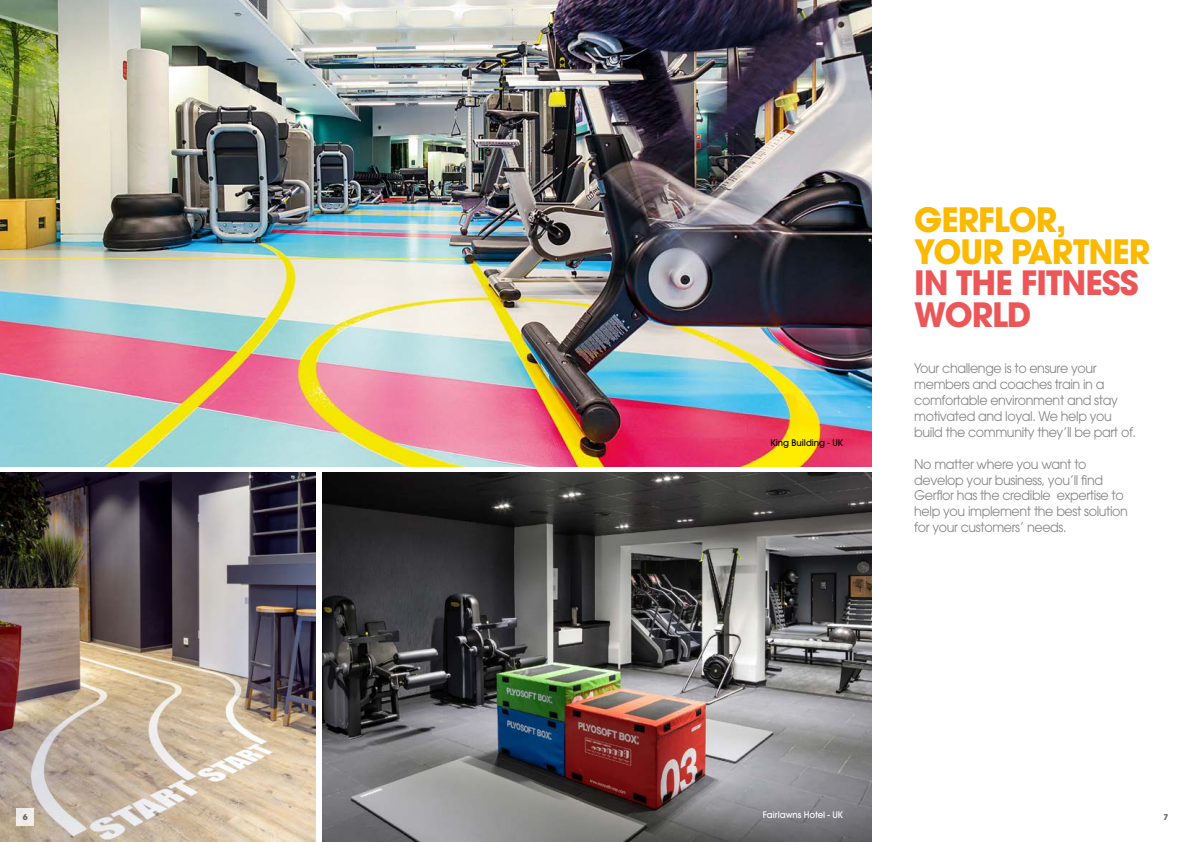
<style>
.page{position:relative;width:1191px;height:842px;background:#fff}
.page>*{position:absolute;margin:0;border:0;box-sizing:border-box;transform-origin:0 0}
.t1{font:700 33.3px/31.7px "Avant Garde";letter-spacing:-.03em;color:#fbb900}
.t2{font:700 33.3px/31.7px "Avant Garde";letter-spacing:-.03em;color:#eb5759}
.t3{font:13.2px/15.9px "Avant Garde";letter-spacing:-.03em;color:#868786;scale:.96 1}
.t4{font:500 9px "Avant Garde";color:#fff;scale:.95 1}
.t5{font:500 9px "Avant Garde";color:#000;scale:.95 1}
.t6{font:700 8px "Avant Garde";color:#6e6e6e}
</style>
<div class="page">
<img style="left:322px;top:472px;width:550px;height:370px">
<img style="left:0;top:472px;width:315px;height:370px">
<img style="left:0;top:0;width:872px;height:466px">
<div style="left:17px;top:808px;width:17px;height:17px;background:#f0ece8"></div>
<p class="t5" style="left:770px;top:437px;width:78px">King Building - UK</p>
<h1 class="t1" style="left:914px;top:204px;width:237px">GERFLOR,<br>YOUR PARTNER</h1>
<h1 class="t2" style="left:914px;top:267px;width:226px">IN THE FITNESS<br>WORLD</h1>
<p class="t3" style="left:914px;top:360px;width:233px">Your challenge is to ensure your members and coaches train in a comfortable environment and stay motivated and loyal. We help you build the community they’ll be part of.</p>
<p class="t3" style="left:914px;top:456px;width:224px">No matter where you want to develop your business, you’ll find<br>Gerflor has the credible expertise to help you implement the best solution for your customers’ needs.</p>
<p class="t6" style="left:23px;top:812px;width:6px">6</p>
<p class="t4" style="left:763px;top:809px;width:86px">Fairlawns Hotel - UK</p>
<p class="t6" style="left:1163px;top:812px;width:6px">7</p>
</div>
